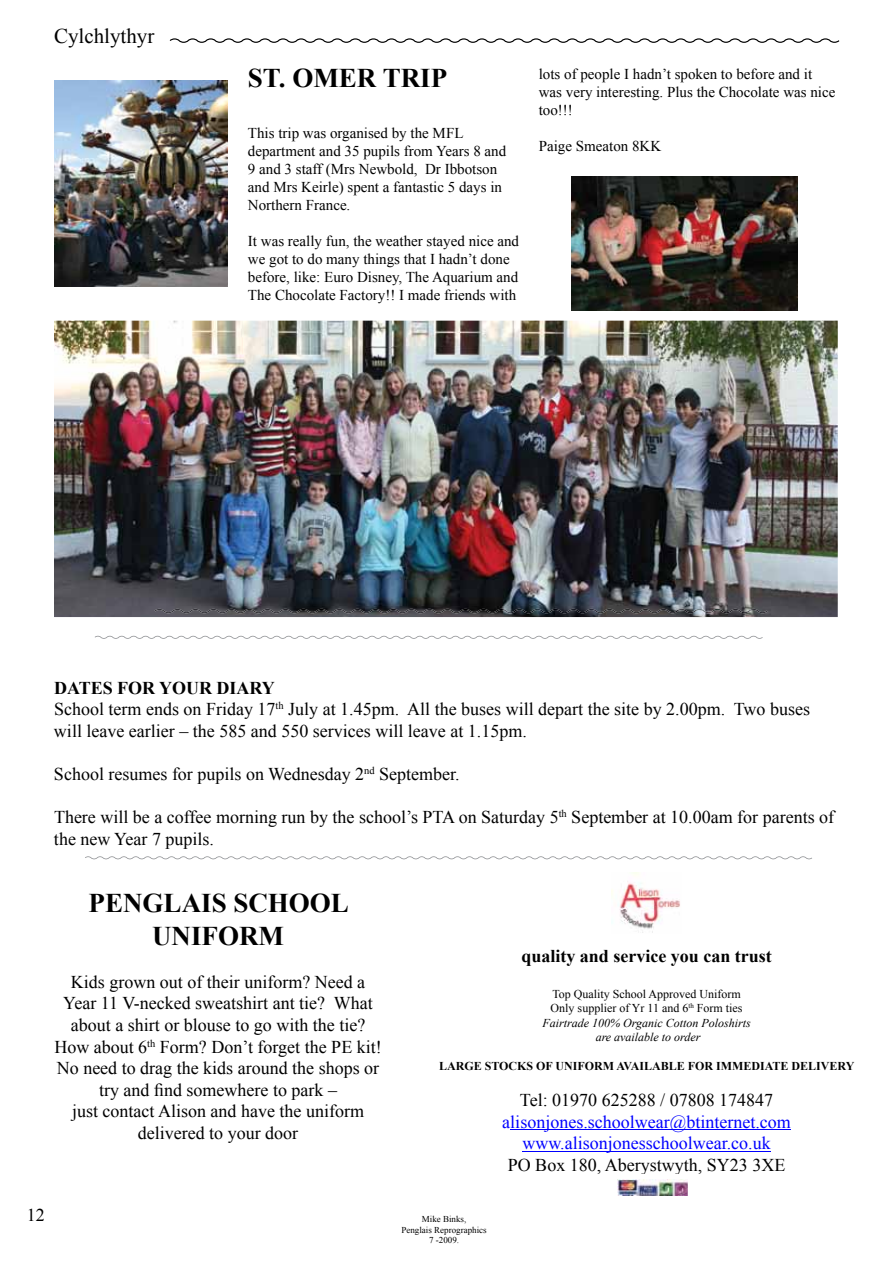
<style>
.page{position:relative;width:893px;height:1263px;background:#fff}
.page>*{position:absolute;margin:0;border:0;box-sizing:border-box;transform-origin:0 0}
.t1{font:700 27px/32.4px "Times New Roman";color:#000;text-align:center}
.t2{font:21px "Times New Roman";color:#000}
.t3{font:18px/21.6px "Times New Roman";color:#000}
.t4{font:18px/21.6px "Times New Roman";color:#00f;text-align:center}
.t5{font:700 18px "Times New Roman";color:#000}
.t6{font:15px/18px "Times New Roman";color:#000}
.t7{font:12px/14.4px "Times New Roman";color:#000;text-align:center}
.t8{font:700 12px "Times New Roman";color:#000}
.t9{font:9px/10.8px "Times New Roman";color:#000;text-align:center}
.s1{font-weight:700}
.s2{font-style:italic}
</style>
<div class="page">
<svg style="left:170px;top:38px;width:669px;height:5px"></svg>
<img style="left:54px;top:80px;width:174px;height:206px">
<img style="left:54px;top:321px;width:784px;height:296px">
<img style="left:572px;top:177px;width:226px;height:134px">
<img style="left:348px;top:609px;width:400px;height:3px">
<hr style="left:510px;top:1129px;width:281px;height:1px;background:#00f">
<hr style="left:522px;top:1151px;width:249px;height:1px;background:#00f">
<img style="left:611px;top:872px;width:69px;height:61px">
<img style="left:617px;top:1180px;width:70px;height:16px">
<svg style="left:85px;top:856px;width:727px;height:3px"></svg>
<svg style="left:95px;top:636px;width:668px;height:3px"></svg>
<p class="t2" style="left:54px;top:22px;width:102px">Cylchlythyr</p>
<h1 class="t1" style="left:248px;top:61px;width:201px">ST. OMER TRIP</h1>
<p class="t6" style="left:248px;top:123px;width:260px">This trip was organised by the MFL department and 35 pupils from Years 8 and 9 and 3 staff (Mrs Newbold, Dr Ibbotson and Mrs Keirle) spent a fantastic 5 days in Northern France.</p>
<p class="t6" style="left:248px;top:231px;width:273px">It was really fun, the weather stayed nice and we got to do many things that I hadn’t done before, like: Euro Disney, The Aquarium and The Chocolate Factory!! I made friends with</p>
<p class="t6" style="left:539px;top:64px;width:298px">lots of people I hadn’t spoken to before and it was very interesting. Plus the Chocolate was nice too!!!</p>
<p class="t6" style="left:539px;top:136px;width:124px">Paige Smeaton 8KK</p>
<p class="t3" style="left:54px;top:677px;width:758px"><span class="s1">DATES FOR YOUR DIARY<br></span>School term ends on Friday 17<sup>th</sup> July at 1.45pm. All the buses will depart the site by 2.00pm. Two buses will leave earlier – the 585 and 550 services will leave at 1.15pm.</p>
<p class="t3" style="left:54px;top:763px;width:407px">School resumes for pupils on Wednesday 2<sup>nd</sup> September.</p>
<p class="t3" style="left:54px;top:806px;width:782px">There will be a coffee morning run by the school’s PTA on Saturday 5<sup>th</sup> September at 10.00am for parents of the new Year 7 pupils.</p>
<h1 class="t1" style="left:89px;top:886px;width:262px">PENGLAIS SCHOOL<br>UNIFORM</h1>
<p class="t3" style="left:54px;top:971px;width:329px;text-align:center">Kids grown out of their uniform? Need a Year 11 V-necked sweatshirt ant tie? What about a shirt or blouse to go with the tie?<br>How about 6<sup>th</sup> Form? Don’t forget the PE kit!<br>No need to drag the kids around the shops or try and find somewhere to park –<br>just contact Alison and have the uniform delivered to your door</p>
<p class="t3" style="left:27px;top:1204px;width:19px">12</p>
<p class="t5" style="left:521px;top:943px;width:252px">quality and service you can trust</p>
<p class="t7" style="left:542px;top:987px;width:210px">Top Quality School Approved Uniform Only supplier of Yr 11 and 6<sup>th</sup> Form ties <span class="s2">Fairtrade 100% Organic Cotton Poloshirts are available to order</span></p>
<p class="t8" style="left:439px;top:1058px;width:417px">LARGE STOCKS OF UNIFORM AVAILABLE FOR IMMEDIATE DELIVERY</p>
<p class="t3" style="left:520px;top:1089px;width:255px">Tel: 01970 625288 / 07808 174847</p>
<p class="t4" style="left:502px;top:1110px;width:290px">alisonjones.schoolwear@btinternet.com www.alisonjonesschoolwear.co.uk</p>
<p class="t3" style="left:508px;top:1154px;width:279px">PO Box 180, Aberystwyth, SY23 3XE</p>
<p class="t9" style="left:401px;top:1213px;width:87px">Mike Binks,<br>Penglais Reprographics<br>7 -2009.</p>
</div>
